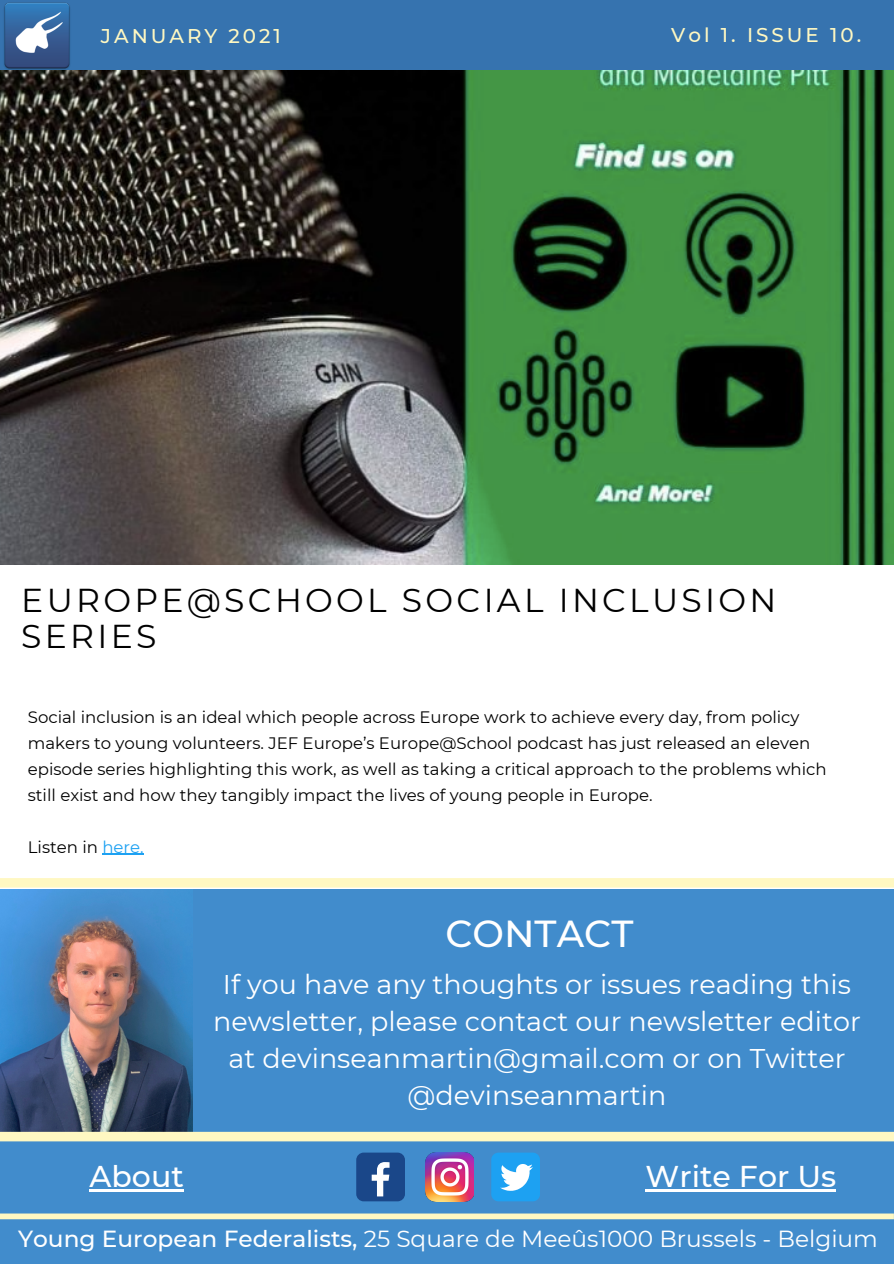
<style>
.page{position:relative;width:894px;height:1264px;background:#fff}
.page>*{position:absolute;margin:0;border:0;box-sizing:border-box;transform-origin:0 0}
.t1{font:500 37.5px "Montserrat";color:#fff}
.t2{font:33px/36px "Montserrat";letter-spacing:.1em;color:#000}
.t3{font:500 30px "Montserrat";color:#fff}
.t4{font:27px/37.2px "Montserrat";color:#fff;text-align:center}
.t5{font:23.25px "Montserrat";color:#fff}
.t6{font:500 19.8px "Montserrat";letter-spacing:.15em;color:#fff8c2}
.t7{font:700 19.8px "Quicksand";letter-spacing:.15em;color:#fff8c2}
.t8{font:16.5px/26px "Montserrat";color:#000}
.s1{font-family:"Quicksand";font-weight:700}
.s2{color:#1da1f2}
.s3{font-weight:500}
</style>
<div class="page">
<div style="left:0;top:1px;width:893px;height:69px;background:#3673af"></div>
<img style="left:0;top:0;width:73px;height:70px">
<div style="left:0;top:889px;width:893px;height:374px;background:#418ccc"></div>
<div style="left:0;top:878px;width:893px;height:9px;background:#fff8c2"></div>
<img style="left:425px;top:1152px;width:49px;height:48px">
<div style="left:356px;top:1152px;width:48px;height:48px;background:#1a4789;border-radius:7px"></div>
<svg style="left:371px;top:1162px;width:18px;height:34px"></svg>
<svg style="left:491px;top:1152px;width:48px;height:48px"></svg>
<hr style="left:89px;top:1189px;width:95px;height:2px;background:#fff">
<hr style="left:645px;top:1189px;width:191px;height:2px;background:#fff">
<svg style="left:0;top:1213px;width:893px;height:6px"></svg>
<img style="left:0;top:889px;width:193px;height:242px">
<svg style="left:0;top:1131px;width:893px;height:10px"></svg>
<hr style="left:102px;top:853px;width:42px;height:2px;background:#1da1f2">
<img style="left:0;top:70px;width:893px;height:494px">
<p class="t6" style="left:187px;top:23px;width:32px">RY</p>
<p class="t6" style="left:228px;top:23px;width:54px">2021</p>
<p class="t6" style="left:671px;top:23px;width:133px">Vol 1. I<span class="s1">I</span>SSU</p>
<p class="t6" style="left:840px;top:23px;width:22px">0.</p>
<p class="t7" style="left:759px;top:23px;width:59px">SSUE</p>
<p class="t6" style="left:829px;top:23px;width:22px">1<span class="s1">2</span></p>
<p class="t6" style="left:101px;top:23px;width:140px">JANUA<span class="s1">2020</span></p>
<p class="t7" style="left:49px;top:24px;width:126px">DECEMBER</p>
<p class="t2" style="left:21px;top:582px;width:756px">EUROPE@SCHOOL SOCIAL INCLUSION<br>SERIES</p>
<p class="t8" style="left:28px;top:704px;width:800px">Social inclusion is an ideal which people across Europe work to achieve every day, from policy makers to young volunteers. JEF Europe’s Europe@School podcast has just released an eleven episode series highlighting this work, as well as taking a critical approach to the problems which still exist and how they tangibly impact the lives of young people in Europe.</p>
<p class="t8" style="left:28px;top:833px;width:117px">Listen in <span class="s2">here.</span></p>
<p class="t1" style="left:445px;top:910px;width:189px">CONTACT</p>
<p class="t4" style="left:213px;top:965px;width:649px">If you have any thoughts or issues reading this newsletter, please contact our newsletter editor at devinseanmartin@gmail.com or on Twitter @devinseanmartin</p>
<p class="t3" style="left:89px;top:1158px;width:96px">About</p>
<p class="t3" style="left:645px;top:1158px;width:192px">Write For Us</p>
<p class="t5" style="left:18px;top:1224px;width:861px"><span class="s3">Young European Federalists,</span> 25 Square de Meeûs1000 Brussels - Belgium</p>
</div>
